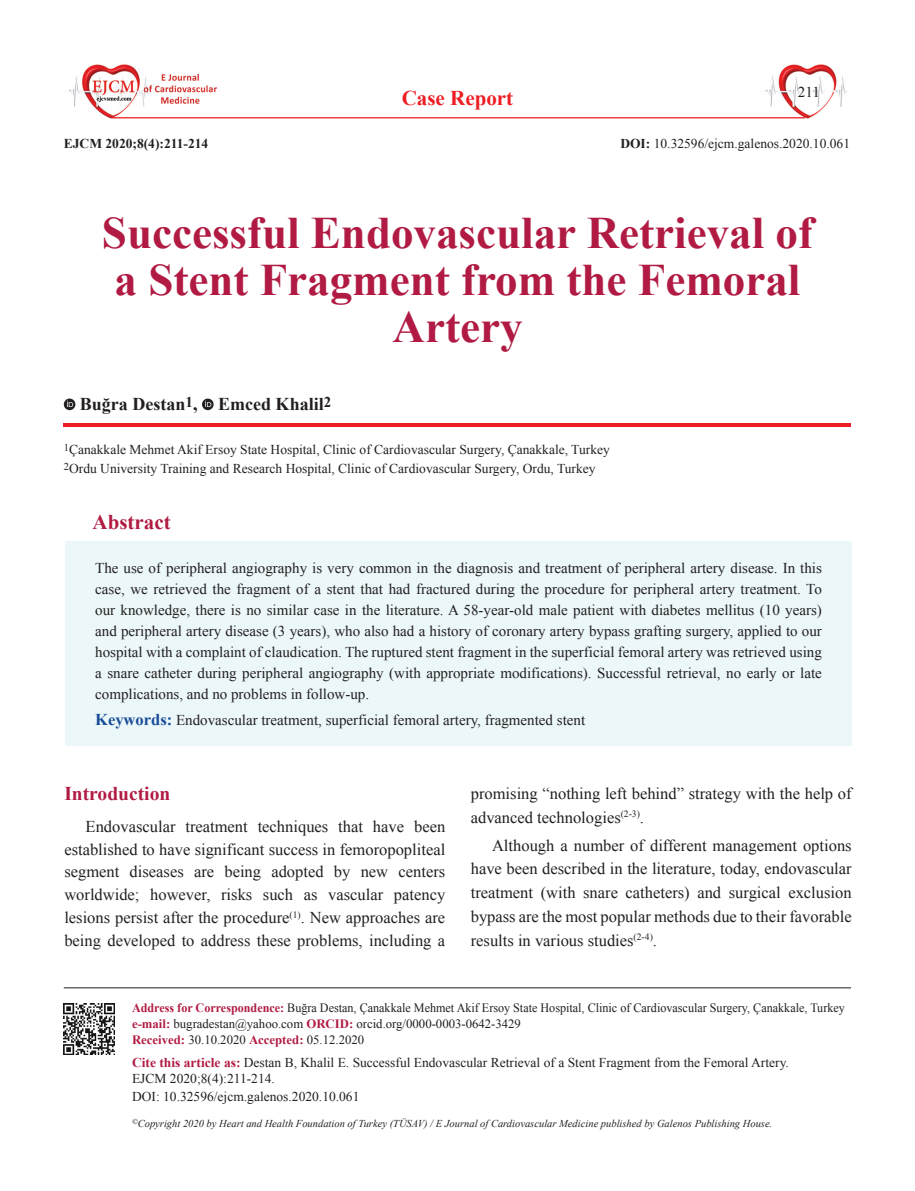
<style>
.page{position:relative;width:915px;height:1191px;background:#fff}
.page>*{position:absolute;margin:0;border:0;box-sizing:border-box;transform-origin:0 0}
.BASLIK{font:700 45px/46.5px "Times New Roman";color:#b11b43;text-align:center}
.KONU{font:700 21px "Times New Roman";color:#ee1d23}
.OZET{font:700 21px "Times New Roman";color:#b11b43}
.ARA_BASLIK{font:700 19.5px "Times New Roman";color:#b11b43}
.YAZARLAR{font:700 18px "Times New Roman";color:#231f20}
.YAZI{font:16.5px/22.8px "Times New Roman";color:#231f20;text-align:justify}
.OZET-2{font:15px/21px "Times New Roman";color:#231f20;text-align:justify}
.YAZI-2{font:15px "Times New Roman";color:#231f20}
.KURUM{font:13.5px "Times New Roman";color:#231f20}
.CITE_AS{font:13.5px "Times New Roman";color:#231f20}
.YAZİSMA{font:13.5px "Times New Roman";color:#231f20}
.SAYFA_NO{font:700 13.5px "Times New Roman";color:#231f20}
.YAZİSMA-2{font:12.75px "Times New Roman";color:#231f20;scale:.95 1}
.YAZİSMA-3{font:12.75px "Times New Roman";color:#231f20}
.YAZİSMA-4{font:italic 10.5px "Times New Roman";color:#231f20}
.s1{font-weight:700}
.s2{font-weight:700;font-size:16.5px;color:#184c99}
.s3{font-weight:700;color:#b11b43}
</style>
<div class="page">
<img style="left:759px;top:64px;width:89px;height:55px">
<img style="left:68px;top:64px;width:150px;height:55px">
<hr style="left:112px;top:117px;width:693px;height:1px;background:#ee1d23">
<svg style="left:64px;top:398px;width:11px;height:12px"></svg>
<svg style="left:67px;top:401px;width:6px;height:6px"></svg>
<svg style="left:202px;top:398px;width:11px;height:12px"></svg>
<svg style="left:205px;top:401px;width:6px;height:6px"></svg>
<hr style="left:64px;top:424px;width:786px;height:3px;background:#ee1d23">
<hr style="left:64px;top:987px;width:786px;height:1px;background:#231f20">
<img style="left:64px;top:1003px;width:51px;height:51px">
<div style="left:65px;top:541px;width:786px;height:204px;background:#ebf7f9"></div>
<p class="KONU" style="left:401px;top:84px;width:113px">Case Report</p>
<p class="YAZI-2" style="left:797px;top:82px;width:23px">211</p>
<p class="SAYFA_NO" style="left:64px;top:134px;width:146px">EJCM 2020;8(4):211-214</p>
<p class="CITE_AS" style="left:620px;top:135px;width:231px"><span class="s1">DOI:</span> 10.32596/ejcm.galenos.2020.10.061</p>
<p class="BASLIK" style="left:102px;top:209px;width:712px">Successful Endovascular Retrieval of a Stent Fragment from the Femoral<br>Artery</p>
<p class="YAZARLAR" style="left:80px;top:392px;width:253px">Buğra Destan<sup>1</sup>, Emced Khalil<sup>2</sup></p>
<p class="KURUM" style="left:64px;top:441px;width:547px"><sup>1</sup>Çanakkale Mehmet Akif Ersoy State Hospital, Clinic of Cardiovascular Surgery, Çanakkale, Turkey</p>
<p class="KURUM" style="left:64px;top:459px;width:533px"><sup>2</sup>Ordu University Training and Research Hospital, Clinic of Cardiovascular Surgery, Ordu, Turkey</p>
<p class="OZET" style="left:93px;top:507px;width:80px">Abstract</p>
<p class="OZET-2" style="left:95px;top:557px;width:728px">The use of peripheral angiography is very common in the diagnosis and treatment of peripheral artery disease. In this case, we retrieved the fragment of a stent that had fractured during the procedure for peripheral artery treatment. To our knowledge, there is no similar case in the literature. A 58-year-old male patient with diabetes mellitus (10 years) and peripheral artery disease (3 years), who also had a history of coronary artery bypass grafting surgery, applied to our hospital with a complaint of claudication. The ruptured stent fragment in the superficial femoral artery was retrieved using a snare catheter during peripheral angiography (with appropriate modifications). Successful retrieval, no early or late complications, and no problems in follow-up.</p>
<p class="OZET-2" style="left:95px;top:708px;width:491px"><span class="s2">Keywords:</span> Endovascular treatment, superficial femoral artery, fragmented stent</p>
<p class="ARA_BASLIK" style="left:64px;top:780px;width:107px">Introduction</p>
<p class="YAZI" style="left:64px;top:814px;width:382px;text-indent:21px">Endovascular treatment techniques that have been established to have significant success in femoropopliteal segment diseases are being adopted by new centers worldwide; however, risks such as vascular patency lesions persist after the procedure<sup>(1)</sup>. New approaches are being developed to address these problems, including a</p>
<p class="YAZI" style="left:470px;top:781px;width:382px;line-height:23.9px">promising “nothing left behind” strategy with the help of advanced technologies<sup>(2-3)</sup>.</p>
<p class="YAZI" style="left:470px;top:833px;width:382px;line-height:23.9px;text-indent:21px">Although a number of different management options have been described in the literature, today, endovascular treatment (with snare catheters) and surgical exclusion bypass are the most popular methods due to their favorable results in various studies<sup>(2-4)</sup>.</p>
<p class="YAZİSMA-2" style="left:132px;top:999px;width:751px"><span class="s3">Address for Correspondence:</span> Buğra Destan, Çanakkale Mehmet Akif Ersoy State Hospital, Clinic of Cardiovascular Surgery, Çanakkale, Turkey</p>
<p class="YAZİSMA-3" style="left:132px;top:1015px;width:390px"><span class="s3">e-mail:</span> bugradestan@yahoo.com <span class="s3">ORCID:</span> orcid.org/0000-0003-0642-3429</p>
<p class="YAZİSMA-3" style="left:132px;top:1031px;width:233px"><span class="s3">Received:</span> 30.10.2020 <span class="s3">Accepted:</span> 05.12.2020</p>
<p class="CITE_AS" style="left:132px;top:1053px;width:658px"><span class="s3">Cite this article as:</span> Destan B, Khalil E. Successful Endovascular Retrieval of a Stent Fragment from the Femoral Artery.</p>
<p class="CITE_AS" style="left:132px;top:1069px;width:144px">EJCM 2020;8(4):211-214.</p>
<p class="YAZİSMA" style="left:132px;top:1087px;width:229px">DOI: 10.32596/ejcm.galenos.2020.10.061</p>
<p class="YAZİSMA-4" style="left:132px;top:1116px;width:641px"><sup>©</sup>Copyright 2020 by Heart and Health Foundation of Turkey (TÜSAV) / E Journal of Cardiovascular Medicine published by Galenos Publishing House.</p>
</div>
